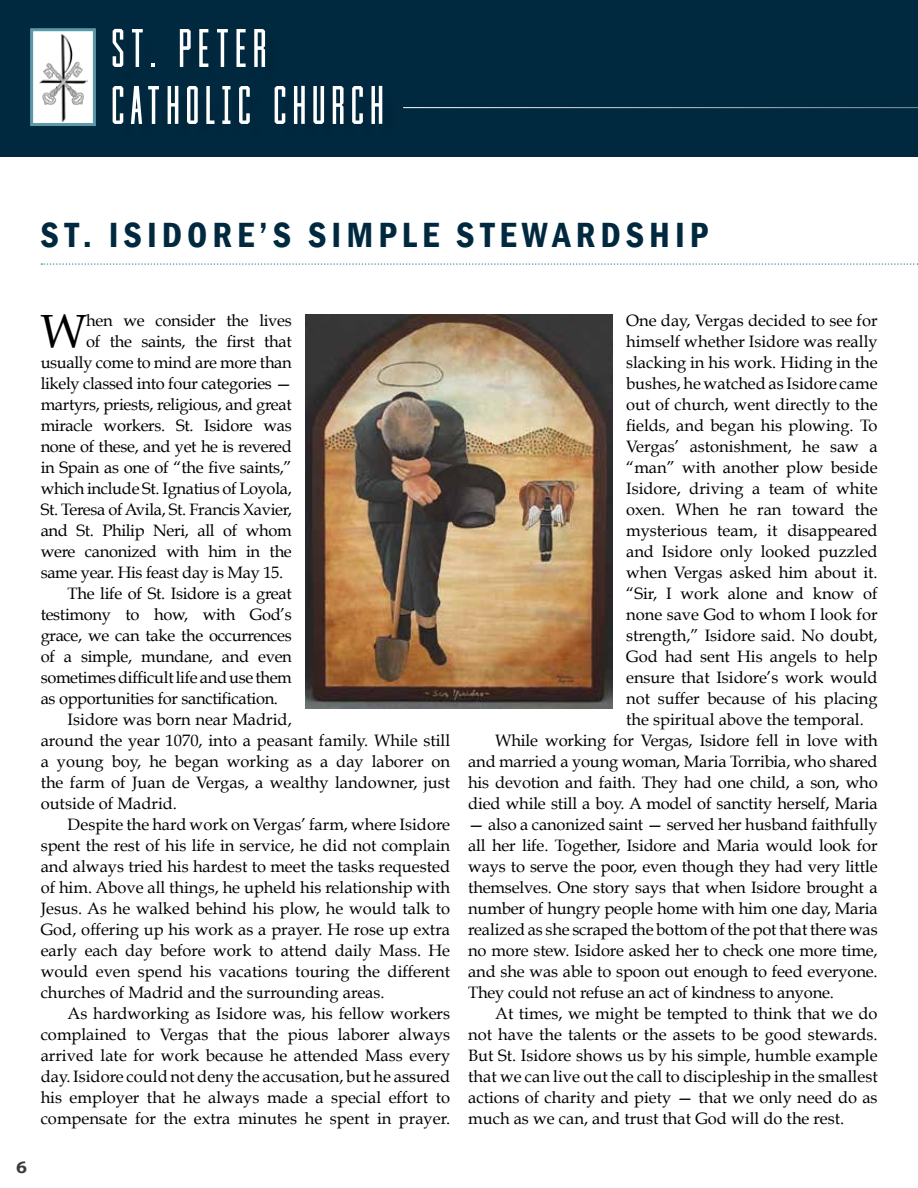
<style>
.page{position:relative;width:918px;height:1188px;background:#fff}
.page>*{position:absolute;margin:0;border:0;box-sizing:border-box;transform-origin:0 0}
.t1{font:condensed 54px/57px "Cast Iron";letter-spacing:.1em;color:#fff}
.t2{font:46.65px "Book Antiqua";color:#000}
.t3{font:600 condensed 36px "Franklin Gothic";letter-spacing:.14em;color:#002940}
.t4{font:16.5px/21px "Book Antiqua";color:#000;text-align:justify}
.t5{font:16.5px "Book Antiqua";letter-spacing:-.02em;color:#000}
.t6{font:700 16.5px "Bookman Old Style";color:#3b3b3c}
</style>
<div class="page">
<div style="left:0;top:0;width:918px;height:157px;background:#002940"></div>
<hr style="left:403px;top:107px;width:515px;height:1px;background:#fff">
<div style="left:32px;top:30px;width:62px;height:95px;background:#fff"></div>
<img style="left:39px;top:34px;width:49px;height:88px">
<div style="left:30px;top:28px;width:66px;height:98px;border:3px solid #5c9aa8"></div>
<svg style="left:41px;top:263px;width:877px;height:2px"></svg>
<img style="left:305px;top:314px;width:308px;height:394px">
<h1 class="t1" style="left:111px;top:20px;width:274px">ST. PETER<br>CATHOLIC CHURCH</h1>
<h3 class="t3" style="left:40px;top:211px;width:669px">ST. ISIDORE’S SIMPLE STEWARDSHIP</h3>
<p class="t6" style="left:16px;top:1157px;width:12px">6</p>
<h2 class="t2" style="left:41px;top:302px;width:48px">W</h2>
<p class="t5" style="left:86px;top:310px;width:207px">hen we consider the lives</p>
<p class="t5" style="left:86px;top:331px;width:207px">of the saints, the first that</p>
<p class="t5" style="left:41px;top:352px;width:253px">usually come to mind are more than</p>
<p class="t5" style="left:41px;top:373px;width:253px">likely classed into four categories —</p>
<p class="t5" style="left:41px;top:394px;width:253px">martyrs, priests, religious, and great</p>
<p class="t5" style="left:41px;top:415px;width:253px">miracle workers. St. Isidore was</p>
<p class="t5" style="left:41px;top:436px;width:253px">none of these, and yet he is revered</p>
<p class="t5" style="left:41px;top:457px;width:253px">in Spain as one of “the five saints,”</p>
<p class="t5" style="left:41px;top:478px;width:253px">which include St. Ignatius of Loyola,</p>
<p class="t5" style="left:41px;top:499px;width:253px">St. Teresa of Avila, St. Francis Xavier,</p>
<p class="t5" style="left:41px;top:520px;width:253px">and St. Philip Neri, all of whom</p>
<p class="t5" style="left:41px;top:541px;width:253px">were canonized with him in the</p>
<p class="t5" style="left:41px;top:562px;width:244px">same year. His feast day is May 15.</p>
<p class="t5" style="left:68px;top:583px;width:226px">The life of St. Isidore is a great</p>
<p class="t5" style="left:41px;top:604px;width:253px">testimony to how, with God’s</p>
<p class="t5" style="left:41px;top:625px;width:253px">grace, we can take the occurrences</p>
<p class="t5" style="left:41px;top:646px;width:253px">of a simple, mundane, and even</p>
<p class="t5" style="left:41px;top:667px;width:253px">sometimes difficult life and use them</p>
<p class="t5" style="left:41px;top:688px;width:239px">as opportunities for sanctification.</p>
<p class="t4" style="left:68px;top:709px;width:226px">Isidore was born near Madrid,</p>
<p class="t4" style="left:41px;top:730px;width:411px">around the year 1070, into a peasant family. While still</p>
<p class="t4" style="left:41px;top:751px;width:411px">a young boy, he began working as a day laborer on</p>
<p class="t4" style="left:41px;top:772px;width:411px">the farm of Juan de Vergas, a wealthy landowner, just</p>
<p class="t4" style="left:41px;top:793px;width:138px">outside of Madrid.</p>
<p class="t4" style="left:68px;top:814px;width:384px">Despite the hard work on Vergas’ farm, where Isidore</p>
<p class="t4" style="left:41px;top:835px;width:411px">spent the rest of his life in service, he did not complain</p>
<p class="t4" style="left:41px;top:856px;width:411px">and always tried his hardest to meet the tasks requested</p>
<p class="t4" style="left:41px;top:877px;width:411px">of him. Above all things, he upheld his relationship with</p>
<p class="t4" style="left:41px;top:898px;width:411px">Jesus. As he walked behind his plow, he would talk to</p>
<p class="t4" style="left:41px;top:919px;width:411px">God, offering up his work as a prayer. He rose up extra</p>
<p class="t4" style="left:41px;top:940px;width:411px">early each day before work to attend daily Mass. He</p>
<p class="t4" style="left:41px;top:961px;width:411px">would even spend his vacations touring the different</p>
<p class="t4" style="left:41px;top:982px;width:345px">churches of Madrid and the surrounding areas.</p>
<p class="t4" style="left:68px;top:1003px;width:384px">As hardworking as Isidore was, his fellow workers</p>
<p class="t4" style="left:41px;top:1024px;width:411px">complained to Vergas that the pious laborer always</p>
<p class="t4" style="left:41px;top:1045px;width:411px">arrived late for work because he attended Mass every</p>
<p class="t4" style="left:41px;top:1066px;width:411px">day. Isidore could not deny the accusation, but he assured</p>
<p class="t4" style="left:41px;top:1087px;width:411px">his employer that he always made a special effort to</p>
<p class="t4" style="left:41px;top:1108px;width:411px">compensate for the extra minutes he spent in prayer.</p>
<p class="t4" style="left:626px;top:310px;width:253px">One day, Vergas decided to see for</p>
<p class="t4" style="left:626px;top:331px;width:253px">himself whether Isidore was really</p>
<p class="t4" style="left:626px;top:352px;width:253px">slacking in his work. Hiding in the</p>
<p class="t4" style="left:626px;top:373px;width:253px">bushes, he watched as Isidore came</p>
<p class="t4" style="left:626px;top:394px;width:253px">out of church, went directly to the</p>
<p class="t4" style="left:626px;top:415px;width:253px">fields, and began his plowing. To</p>
<p class="t4" style="left:626px;top:436px;width:253px">Vergas’ astonishment, he saw a</p>
<p class="t4" style="left:626px;top:457px;width:253px">“man” with another plow beside</p>
<p class="t4" style="left:626px;top:478px;width:253px">Isidore, driving a team of white</p>
<p class="t4" style="left:626px;top:499px;width:253px">oxen. When he ran toward the</p>
<p class="t4" style="left:626px;top:520px;width:253px">mysterious team, it disappeared</p>
<p class="t4" style="left:626px;top:541px;width:253px">and Isidore only looked puzzled</p>
<p class="t4" style="left:626px;top:562px;width:253px">when Vergas asked him about it.</p>
<p class="t4" style="left:626px;top:583px;width:253px">“Sir, I work alone and know of</p>
<p class="t4" style="left:626px;top:604px;width:253px">none save God to whom I look for</p>
<p class="t4" style="left:626px;top:625px;width:253px">strength,” Isidore said. No doubt,</p>
<p class="t4" style="left:626px;top:646px;width:253px">God had sent His angels to help</p>
<p class="t4" style="left:626px;top:667px;width:253px">ensure that Isidore’s work would</p>
<p class="t4" style="left:626px;top:688px;width:253px">not suffer because of his placing</p>
<p class="t4" style="left:626px;top:709px;width:239px">the spiritual above the temporal.</p>
<p class="t4" style="left:495px;top:730px;width:384px">While working for Vergas, Isidore fell in love with</p>
<p class="t4" style="left:468px;top:751px;width:411px">and married a young woman, Maria Torribia, who shared</p>
<p class="t4" style="left:468px;top:772px;width:411px">his devotion and faith. They had one child, a son, who</p>
<p class="t4" style="left:468px;top:793px;width:411px">died while still a boy. A model of sanctity herself, Maria</p>
<p class="t4" style="left:468px;top:814px;width:411px">— also a canonized saint — served her husband faithfully all her life. Together, Isidore and Maria would look for ways to serve the poor, even though they had very little themselves. One story says that when Isidore brought a number of hungry people home with him one day, Maria realized as she scraped the bottom of the pot that there was no more stew. Isidore asked her to check one more time, and she was able to spoon out enough to feed everyone.<br>They could not refuse an act of kindness to anyone.</p>
<p class="t4" style="left:468px;top:1003px;width:411px;text-indent:27px">At times, we might be tempted to think that we do not have the talents or the assets to be good stewards.<br>But St. Isidore shows us by his simple, humble example that we can live out the call to discipleship in the smallest actions of charity and piety — that we only need do as much as we can, and trust that God will do the rest.</p>
</div>
